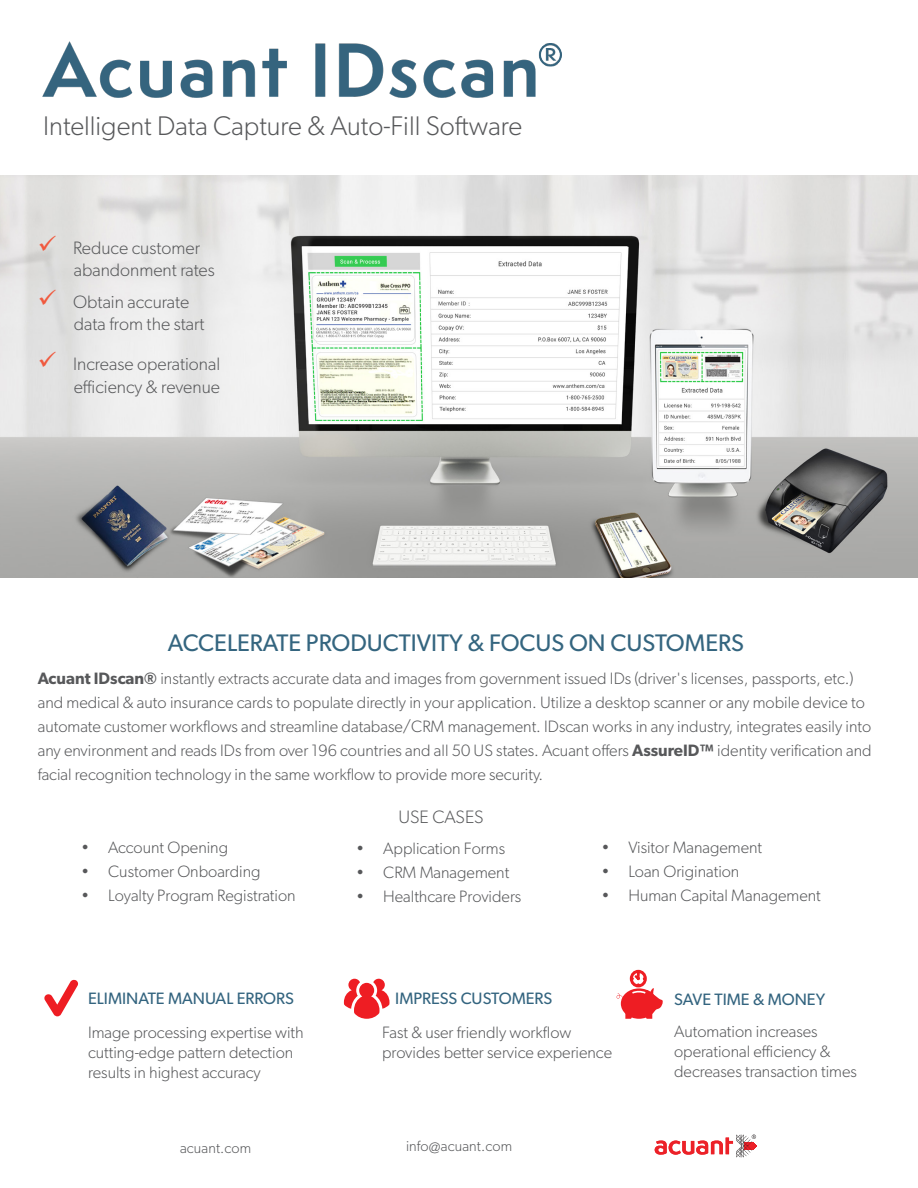
<style>
.page{position:relative;width:918px;height:1188px;background:#fff}
.page>*{position:absolute;margin:0;border:0;box-sizing:border-box;transform-origin:0 0}
.t1{font:300 27px "Gibson";color:#57585a}
.t2{font:24px "Gibson";color:#34657f}
.t3{font:300 18px/22.5px "Gibson";color:#57585a;text-align:right}
.t4{font:300 16.5px/19.8px "Gibson";color:#57585a}
.t5{font:16.5px "Gibson";color:#33647f}
.t6{font:300 14.7px "Gibson";letter-spacing:.01em;color:#57585a}
.s1{color:#f0593e}
.s2{font-weight:600}
</style>
<div class="page">
<img style="left:0;top:176px;width:918px;height:402px">
<svg style="left:44px;top:979px;width:34px;height:37px"></svg>
<svg style="left:344px;top:979px;width:46px;height:40px"></svg>
<svg style="left:617px;top:969px;width:46px;height:50px"></svg>
<img style="left:42px;top:41px;width:520px;height:57px">
<svg style="left:655px;top:1135px;width:102px;height:22px"></svg>
<p class="t1" style="left:43px;top:109px;width:481px">Intelligent Data Capture &amp; Auto-Fill Software</p>
<p class="t3" style="left:38px;top:236px;width:164px"><span class="s1">✓</span> Reduce customer</p>
<p class="t3" style="left:74px;top:259px;width:143px">abandonment rates</p>
<p class="t3" style="left:38px;top:290px;width:153px"><span class="s1">✓</span> Obtain accurate</p>
<p class="t3" style="left:74px;top:313px;width:132px">data from the start</p>
<p class="t3" style="left:38px;top:352px;width:184px"><span class="s1">✓</span> Increase operational efficiency &amp; revenue</p>
<p class="t2" style="left:168px;top:628px;width:578px">ACCELERATE PRODUCTIVITY &amp; FOCUS ON CUSTOMERS</p>
<p class="t4" style="left:38px;top:666px;width:835px;line-height:24px"><span class="s2">Acuant IDscan®</span> instantly extracts accurate data and images from government issued IDs (driver's licenses, passports, etc.) and medical &amp; auto insurance cards to populate directly in your application. Utilize a desktop scanner or any mobile device to automate customer workflows and streamline database/CRM management. IDscan works in any industry, integrates easily into any environment and reads IDs from over 196 countries and all 50 US states. Acuant offers <span class="s2">AssureID™</span> identity verification and facial recognition technology in the same workflow to provide more security.</p>
<p class="t3" style="left:399px;top:806px;width:87px">USE CASES</p>
<p class="t4" style="left:81px;top:837px;width:148px">• Account Opening</p>
<p class="t4" style="left:81px;top:861px;width:181px">• Customer Onboarding</p>
<p class="t4" style="left:81px;top:885px;width:216px">• Loyalty Program Registration</p>
<p class="t4" style="left:601px;top:837px;width:162px">• Visitor Management</p>
<p class="t4" style="left:601px;top:861px;width:140px">• Loan Origination</p>
<p class="t4" style="left:601px;top:885px;width:221px">• Human Capital Management</p>
<p class="t4" style="left:356px;top:839px;width:150px">• Application Forms</p>
<p class="t4" style="left:356px;top:863px;width:155px">• CRM Management</p>
<p class="t4" style="left:356px;top:887px;width:166px">• Healthcare Providers</p>
<p class="t5" style="left:88px;top:988px;width:207px">ELIMINATE MANUAL ERRORS</p>
<p class="t5" style="left:395px;top:988px;width:159px">IMPRESS CUSTOMERS</p>
<p class="t5" style="left:674px;top:990px;width:153px">SAVE TIME &amp; MONEY</p>
<p class="t4" style="left:88px;top:1022px;width:217px">Image processing expertise with cutting-edge pattern detection results in highest accuracy</p>
<p class="t4" style="left:382px;top:1022px;width:232px">Fast &amp; user friendly workflow provides better service experience</p>
<p class="t4" style="left:674px;top:1021px;width:184px">Automation increases operational efficiency &amp; decreases transaction times</p>
<p class="t6" style="left:180px;top:1139px;width:73px">acuant.com</p>
<p class="t6" style="left:406px;top:1137px;width:108px">info@acuant.com</p>
</div>
